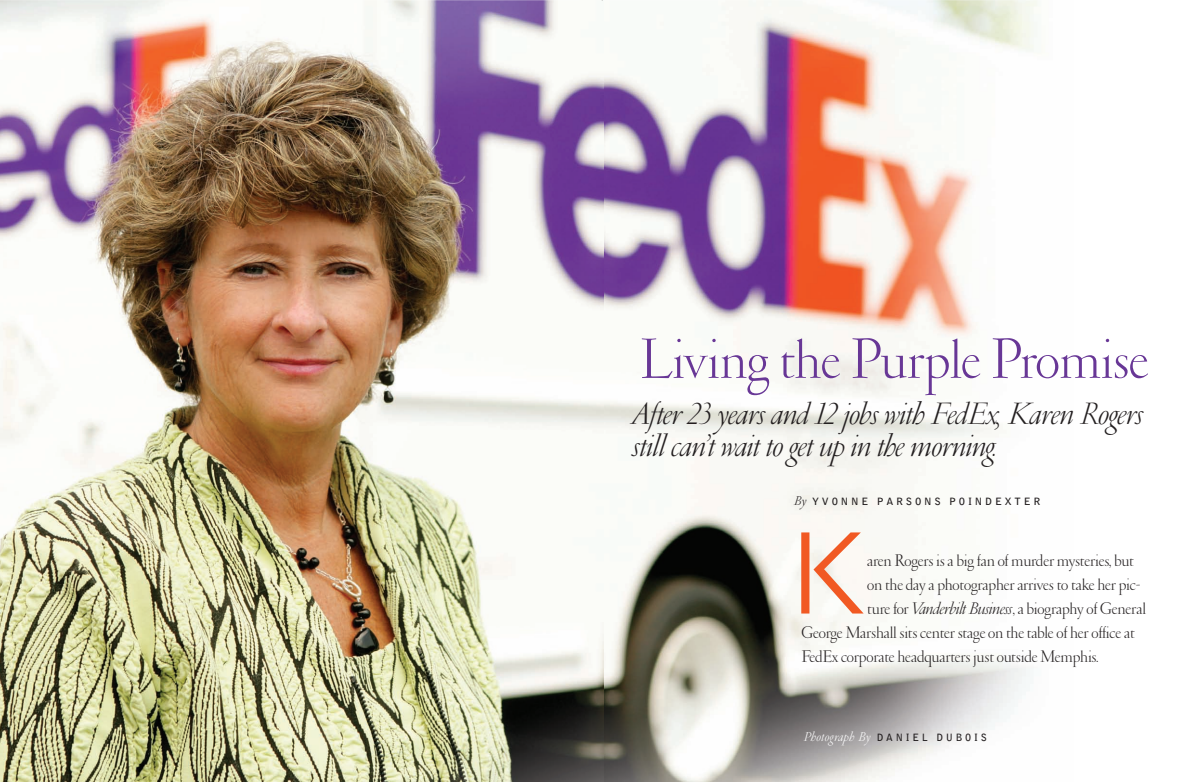
<style>
.page{position:relative;width:1204px;height:782px;background:#fff}
.page>*{position:absolute;margin:0;border:0;box-sizing:border-box;transform-origin:0 0}
.t1{font:300 122.1px "Bell Gothic";color:#f15923}
.t2{font:300 57.6px "Garamond";letter-spacing:-.01em;color:#683796}
.t3{font:italic 300 31px/32px "Garamond";color:#231f20}
.t4{font:300 17px "Garamond";letter-spacing:-.01em;color:#231f20}
.t5{font:italic 300 13px "Garamond";letter-spacing:.045em;color:#fff}
.t6{font:700 10px "Bell Gothic";letter-spacing:.27em;color:#231f20;scale:1.04 1}
.s1{font-family:"Garamond";font-weight:300;font-style:italic;font-size:13px}
.s2{font-style:italic}
.s3{font-family:"Bell Gothic";font-weight:700;font-style:normal;font-size:10px;color:#231f20}
</style>
<div class="page">
<img style="left:0;top:0;width:1038px;height:782px">
<p class="t2" style="left:639px;top:329px;width:511px">Living the Purple Promise</p>
<p class="t3" style="left:633px;top:401px;width:512px">After 23 years and 12 jobs with FedEx, Karen Rogers still can’t wait to get up in the morning.</p>
<p class="t6" style="left:794px;top:495px;width:238px"><span class="s1">By</span> YVONNE PARSONS POINDEXTER</p>
<p class="t1" style="left:786px;top:508px;width:83px">K</p>
<p class="t4" style="left:867px;top:551px;width:268px">aren Rogers is a big fan of murder mysteries, but</p>
<p class="t4" style="left:867px;top:575px;width:275px">on the day a photographer arrives to take her pic-</p>
<p class="t4" style="left:867px;top:599px;width:280px">ture for <span class="s2">Vanderbilt Business</span>, a biography of General</p>
<p class="t4" style="left:801px;top:623px;width:335px">George Marshall sits center stage on the table of her office at</p>
<p class="t4" style="left:801px;top:647px;width:299px">FedEx corporate headquarters just outside Memphis.</p>
<p class="t5" style="left:804px;top:730px;width:184px">Photograph By <span class="s3">DANIEL DUBOIS</span></p>
</div>
